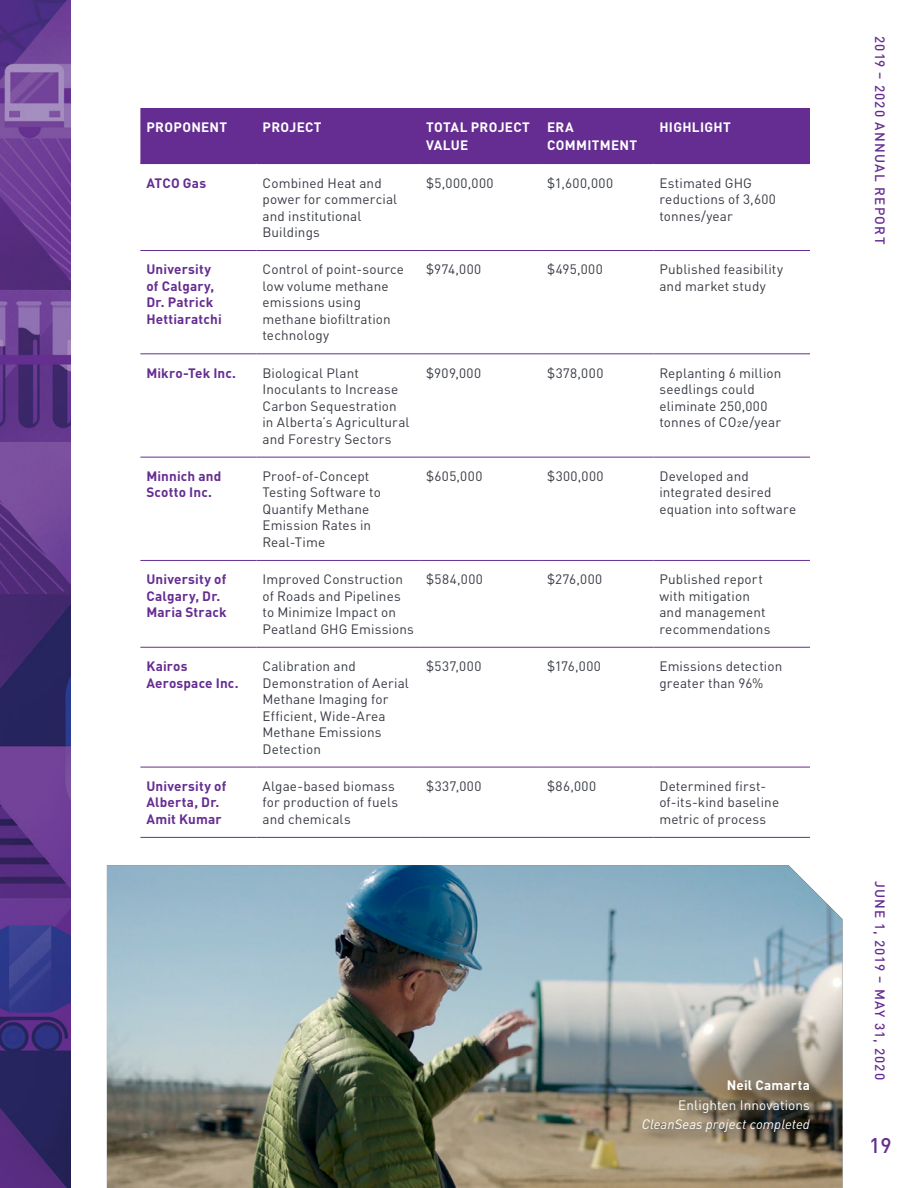
<style>
.page{position:relative;width:918px;height:1188px;background:#fff}
.page>*{position:absolute;margin:0;border:0;box-sizing:border-box;transform-origin:0 0}
.t1{font:500 21px "DIN Pro";color:#652d91}
.Table_Body{font:13.5px/16.5px "DIN Pro";letter-spacing:.01em;color:#363a42}
.Table_Body_Bold{font:700 13.5px/16.5px "DIN Pro";letter-spacing:.015em;color:#652d91}
.BODY{font:italic 13.5px/19.5px "DIN Pro";letter-spacing:.01em;color:#fff;text-align:right}
.Table_Heading{font:700 13.5px/18px "DIN Pro";letter-spacing:.02em;color:#fff}
.t2{font:500 13.5px "DIN Pro";letter-spacing:.09em;color:#652d91}
.s1{font-weight:700;font-style:normal}
.s2{font-style:normal}
</style>
<div class="page">
<img style="left:0;top:0;width:70px;height:1188px">
<div style="left:140px;top:108px;width:670px;height:55px;background:#652d91"></div>
<hr style="left:140px;top:250px;width:116px;height:1px;background:#652d91">
<hr style="left:256px;top:250px;width:164px;height:1px;background:#652d91">
<hr style="left:420px;top:250px;width:121px;height:1px;background:#652d91">
<hr style="left:541px;top:250px;width:112px;height:1px;background:#652d91">
<hr style="left:653px;top:250px;width:157px;height:1px;background:#652d91">
<hr style="left:140px;top:353px;width:116px;height:1px;background:#652d91">
<hr style="left:256px;top:353px;width:164px;height:1px;background:#652d91">
<hr style="left:420px;top:353px;width:121px;height:1px;background:#652d91">
<hr style="left:541px;top:353px;width:112px;height:1px;background:#652d91">
<hr style="left:653px;top:353px;width:157px;height:1px;background:#652d91">
<hr style="left:140px;top:457px;width:116px;height:1px;background:#652d91">
<hr style="left:256px;top:457px;width:164px;height:1px;background:#652d91">
<hr style="left:420px;top:457px;width:121px;height:1px;background:#652d91">
<hr style="left:541px;top:457px;width:112px;height:1px;background:#652d91">
<hr style="left:653px;top:457px;width:157px;height:1px;background:#652d91">
<hr style="left:140px;top:560px;width:116px;height:1px;background:#652d91">
<hr style="left:256px;top:560px;width:164px;height:1px;background:#652d91">
<hr style="left:420px;top:560px;width:121px;height:1px;background:#652d91">
<hr style="left:541px;top:560px;width:112px;height:1px;background:#652d91">
<hr style="left:653px;top:560px;width:157px;height:1px;background:#652d91">
<hr style="left:140px;top:647px;width:116px;height:1px;background:#652d91">
<hr style="left:256px;top:647px;width:164px;height:1px;background:#652d91">
<hr style="left:420px;top:647px;width:121px;height:1px;background:#652d91">
<hr style="left:541px;top:647px;width:112px;height:1px;background:#652d91">
<hr style="left:653px;top:647px;width:157px;height:1px;background:#652d91">
<hr style="left:140px;top:767px;width:116px;height:1px;background:#652d91">
<hr style="left:256px;top:767px;width:164px;height:1px;background:#652d91">
<hr style="left:420px;top:767px;width:121px;height:1px;background:#652d91">
<hr style="left:541px;top:767px;width:112px;height:1px;background:#652d91">
<hr style="left:653px;top:767px;width:157px;height:1px;background:#652d91">
<hr style="left:140px;top:837px;width:116px;height:1px;background:#652d91">
<hr style="left:256px;top:837px;width:164px;height:1px;background:#652d91">
<hr style="left:420px;top:837px;width:121px;height:1px;background:#652d91">
<hr style="left:541px;top:837px;width:112px;height:1px;background:#652d91">
<hr style="left:653px;top:837px;width:157px;height:1px;background:#652d91">
<hr style="left:140px;top:163px;width:116px;height:1px;background:#652d91">
<hr style="left:256px;top:163px;width:164px;height:1px;background:#652d91">
<hr style="left:420px;top:163px;width:121px;height:1px;background:#652d91">
<hr style="left:541px;top:163px;width:112px;height:1px;background:#652d91">
<hr style="left:653px;top:163px;width:157px;height:1px;background:#652d91">
<img style="left:107px;top:865px;width:735px;height:323px">
<div style="left:642px;top:1080px;width:182px;height:66px;background:#231f20;opacity:.75"></div>
<p class="Table_Heading" style="left:146px;top:116px;width:82px">PROPONENT</p>
<p class="Table_Heading" style="left:263px;top:116px;width:61px">PROJECT</p>
<p class="Table_Heading" style="left:426px;top:116px;width:105px">TOTAL PROJECT<br>VALUE</p>
<p class="Table_Heading" style="left:547px;top:116px;width:92px">ERA<br>COMMITMENT</p>
<p class="Table_Heading" style="left:659px;top:116px;width:73px">HIGHLIGHT</p>
<p class="Table_Body_Bold" style="left:146px;top:173px;width:61px">ATCO Gas</p>
<p class="Table_Body" style="left:262px;top:173px;width:136px">Combined Heat and power for commercial and institutional<br>Buildings</p>
<p class="Table_Body" style="left:426px;top:173px;width:69px">$5,000,000</p>
<p class="Table_Body" style="left:547px;top:173px;width:68px">$1,600,000</p>
<p class="Table_Body" style="left:659px;top:173px;width:118px">Estimated GHG reductions of 3,600 tonnes/year</p>
<p class="Table_Body_Bold" style="left:146px;top:260px;width:77px">University of Calgary,<br>Dr. Patrick<br>Hettiaratchi</p>
<p class="Table_Body" style="left:262px;top:260px;width:143px">Control of point-source low volume methane emissions using methane biofiltration technology</p>
<p class="Table_Body" style="left:426px;top:260px;width:57px">$974,000</p>
<p class="Table_Body" style="left:547px;top:260px;width:57px">$495,000</p>
<p class="Table_Body" style="left:659px;top:260px;width:125px">Published feasibility and market study</p>
<p class="Table_Body_Bold" style="left:146px;top:363px;width:91px">Mikro-Tek Inc.</p>
<p class="Table_Body" style="left:262px;top:363px;width:149px">Biological Plant<br>Inoculants to Increase<br>Carbon Sequestration in Alberta’s Agricultural and Forestry Sectors</p>
<p class="Table_Body" style="left:426px;top:363px;width:57px">$909,000</p>
<p class="Table_Body" style="left:547px;top:363px;width:58px">$378,000</p>
<p class="Table_Body" style="left:659px;top:363px;width:124px">Replanting 6 million seedlings could eliminate 250,000 tonnes of CO2e/year</p>
<p class="Table_Body_Bold" style="left:146px;top:466px;width:77px">Minnich and<br>Scotto Inc.</p>
<p class="Table_Body" style="left:262px;top:466px;width:120px">Proof-of-Concept<br>Testing Software to<br>Quantify Methane<br>Emission Rates in<br>Real-Time</p>
<p class="Table_Body" style="left:426px;top:466px;width:58px">$605,000</p>
<p class="Table_Body" style="left:547px;top:466px;width:58px">$300,000</p>
<p class="Table_Body" style="left:659px;top:466px;width:138px">Developed and integrated desired equation into software</p>
<p class="Table_Body_Bold" style="left:146px;top:570px;width:82px">University of<br>Calgary, Dr.<br>Maria Strack</p>
<p class="Table_Body" style="left:262px;top:570px;width:153px">Improved Construction of Roads and Pipelines to Minimize Impact on<br>Peatland GHG Emissions</p>
<p class="Table_Body" style="left:426px;top:570px;width:58px">$584,000</p>
<p class="Table_Body" style="left:547px;top:570px;width:57px">$276,000</p>
<p class="Table_Body" style="left:659px;top:570px;width:112px">Published report with mitigation and management recommendations</p>
<p class="Table_Body_Bold" style="left:146px;top:656px;width:94px">Kairos<br>Aerospace Inc.</p>
<p class="Table_Body" style="left:262px;top:657px;width:148px">Calibration and<br>Demonstration of Aerial<br>Methane Imaging for<br>Efficient, Wide-Area<br>Methane Emissions<br>Detection</p>
<p class="Table_Body" style="left:426px;top:657px;width:57px">$537,000</p>
<p class="Table_Body" style="left:547px;top:657px;width:55px">$176,000</p>
<p class="Table_Body" style="left:659px;top:657px;width:124px">Emissions detection greater than 96%</p>
<p class="Table_Body_Bold" style="left:146px;top:776px;width:81px">University of<br>Alberta, Dr.<br>Amit Kumar</p>
<p class="Table_Body" style="left:262px;top:776px;width:137px">Algae-based biomass for production of fuels and chemicals</p>
<p class="Table_Body" style="left:426px;top:776px;width:57px">$337,000</p>
<p class="Table_Body" style="left:547px;top:776px;width:51px">$86,000</p>
<p class="Table_Body" style="left:659px;top:776px;width:121px">Determined first&shy;of-its-kind baseline metric of process</p>
<p class="BODY" style="left:642px;top:1074px;width:170px"><span class="s1">Neil Camarta<br></span><span class="s2">Enlighten Innovations<br></span>CleanSeas project completed</p>
<p class="t2" style="left:891px;top:36px;width:210px;rotate:90deg">2019 – 2020 ANNUAL REPORT</p>
<p class="t2" style="left:891px;top:881px;width:201px;rotate:90deg">JUNE 1, 2019 – MAY 31, 2020</p>
<h1 class="t1" style="left:869px;top:1128px;width:24px">19</h1>
</div>
